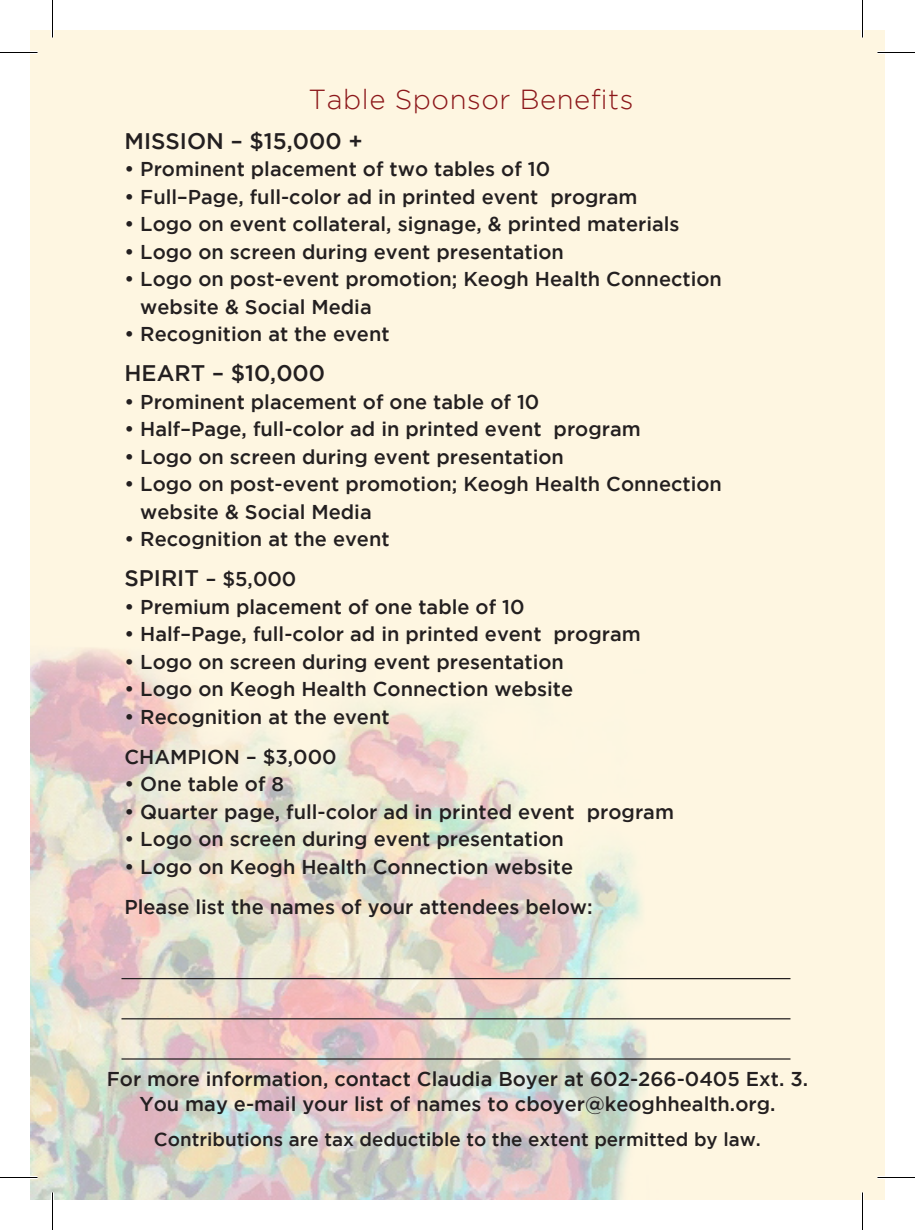
<style>
.page{position:relative;width:915px;height:1230px;background:#fff}
.page>*{position:absolute;margin:0;border:0;box-sizing:border-box;transform-origin:0 0}
.t1{font:300 27.5px "Gotham";letter-spacing:.02em;color:#8c171a}
.t2{font:500 22.5px "Gotham";color:#231f20}
.t3{font:500 20px/27.5px "Gotham";color:#231f20}
.t4{font:500 18.75px "Gotham";color:#231f20}
.s1{font-size:22.5px}
</style>
<div class="page">
<img style="left:30px;top:30px;width:855px;height:1170px">
<hr style="left:121px;top:978px;width:670px;height:1px;background:#231f20">
<hr style="left:121px;top:1018px;width:670px;height:1px;background:#231f20">
<hr style="left:121px;top:1058px;width:670px;height:2px;background:#231f20">
<hr style="left:0;top:51px;width:38px;height:3px;background:#fff">
<hr style="left:878px;top:51px;width:37px;height:3px;background:#fff">
<hr style="left:0;top:1176px;width:38px;height:3px;background:#fff">
<hr style="left:878px;top:1176px;width:37px;height:3px;background:#fff">
<hr style="left:51px;top:0;width:3px;height:38px;background:#fff">
<hr style="left:51px;top:1192px;width:3px;height:38px;background:#fff">
<hr style="left:861px;top:0;width:3px;height:38px;background:#fff">
<hr style="left:861px;top:1192px;width:3px;height:38px;background:#fff">
<hr style="left:0;top:52px;width:38px;height:1px;background:#000">
<hr style="left:878px;top:52px;width:37px;height:1px;background:#000">
<hr style="left:0;top:1177px;width:38px;height:1px;background:#000">
<hr style="left:878px;top:1177px;width:37px;height:1px;background:#000">
<hr style="left:52px;top:0;width:1px;height:38px;background:#000">
<hr style="left:52px;top:1192px;width:1px;height:38px;background:#000">
<hr style="left:862px;top:0;width:1px;height:38px;background:#000">
<hr style="left:862px;top:1192px;width:1px;height:38px;background:#000">
<p class="t1" style="left:309px;top:84px;width:326px">Table Sponsor Benefits</p>
<p class="t2" style="left:124px;top:128px;width:240px">MISSION – $15,000 +</p>
<p class="t3" style="left:124px;top:155px;width:427px">• Prominent placement of two tables of 10</p>
<p class="t3" style="left:124px;top:182px;width:515px">• Full–Page, full-color ad in printed event program</p>
<p class="t3" style="left:124px;top:210px;width:557px">• Logo on event collateral, signage, &amp; printed materials</p>
<p class="t3" style="left:124px;top:237px;width:441px">• Logo on screen during event presentation</p>
<p class="t3" style="left:140px;top:265px;width:583px;text-indent:-16px">• Logo on post-event promotion; Keogh Health Connection website &amp; Social Media</p>
<p class="t3" style="left:124px;top:320px;width:267px">• Recognition at the event</p>
<p class="t2" style="left:124px;top:360px;width:202px">HEART – $10,000</p>
<p class="t3" style="left:124px;top:387px;width:416px">• Prominent placement of one table of 10</p>
<p class="t3" style="left:124px;top:415px;width:518px">• Half–Page, full-color ad in printed event program</p>
<p class="t3" style="left:124px;top:442px;width:441px">• Logo on screen during event presentation</p>
<p class="t3" style="left:140px;top:470px;width:583px;text-indent:-16px">• Logo on post-event promotion; Keogh Health Connection website &amp; Social Media</p>
<p class="t3" style="left:124px;top:525px;width:267px">• Recognition at the event</p>
<p class="t3" style="left:124px;top:565px;width:173px"><span class="s1">SPIRIT</span> – $5,000</p>
<p class="t3" style="left:124px;top:592px;width:402px">• Premium placement of one table of 10</p>
<p class="t3" style="left:124px;top:620px;width:518px">• Half–Page, full-color ad in printed event program</p>
<p class="t3" style="left:124px;top:647px;width:441px">• Logo on screen during event presentation</p>
<p class="t3" style="left:124px;top:675px;width:450px">• Logo on Keogh Health Connection website</p>
<p class="t3" style="left:124px;top:702px;width:267px">• Recognition at the event</p>
<p class="t3" style="left:124px;top:742px;width:214px">CHAMPION – $3,000</p>
<p class="t3" style="left:124px;top:770px;width:161px">• One table of 8</p>
<p class="t3" style="left:124px;top:797px;width:551px">• Quarter page, full-color ad in printed event program</p>
<p class="t3" style="left:124px;top:825px;width:441px">• Logo on screen during event presentation</p>
<p class="t3" style="left:124px;top:852px;width:450px">• Logo on Keogh Health Connection website</p>
<p class="t3" style="left:124px;top:892px;width:470px">Please list the names of your attendees below:</p>
<p class="t3" style="left:107px;top:1066px;width:703px;line-height:25px;text-align:center">For more information, contact Claudia Boyer at 602-266-0405 Ext. 3.<br>You may e-mail your list of names to cboyer@keoghhealth.org.</p>
<p class="t4" style="left:154px;top:1128px;width:609px">Contributions are tax deductible to the extent permitted by law.</p>
</div>
